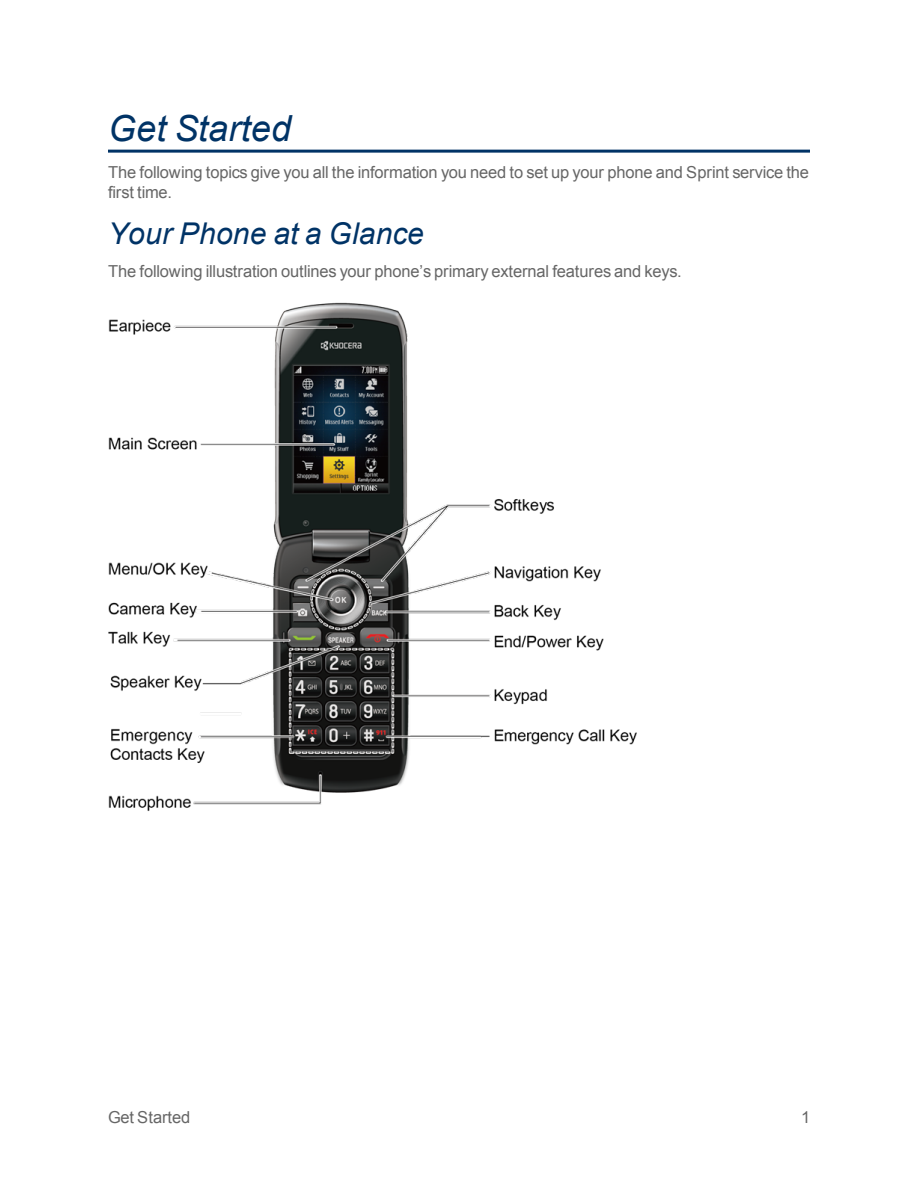
<style>
.page{position:relative;width:918px;height:1188px;background:#fff}
.page>*{position:absolute;margin:0;border:0;box-sizing:border-box;transform-origin:0 0}
.t1{font:italic 36px "Arial";letter-spacing:.005em;color:#036}
.t2{font:italic 30px "Arial";letter-spacing:.005em;color:#036}
.t3{font:16.5px/20.2px "Arial";letter-spacing:-.01em;color:#666}
</style>
<div class="page">
<hr style="left:108px;top:150px;width:702px;height:3px;background:#036">
<img style="left:108px;top:302px;width:529px;height:509px">
<h1 class="t1" style="left:108px;top:114px;width:185px">Get Started</h1>
<p class="t3" style="left:108px;top:163px;width:703px">The following topics give you all the information you need to set up your phone and Sprint service the first time.</p>
<h2 class="t2" style="left:108px;top:222px;width:317px">Your Phone at a Glance</h2>
<p class="t3" style="left:108px;top:262px;width:575px">The following illustration outlines your phone’s primary external features and keys.</p>
<p class="t3" style="left:108px;top:1108px;width:84px">Get Started</p>
<p class="t3" style="left:801px;top:1108px;width:11px">1</p>
</div>
